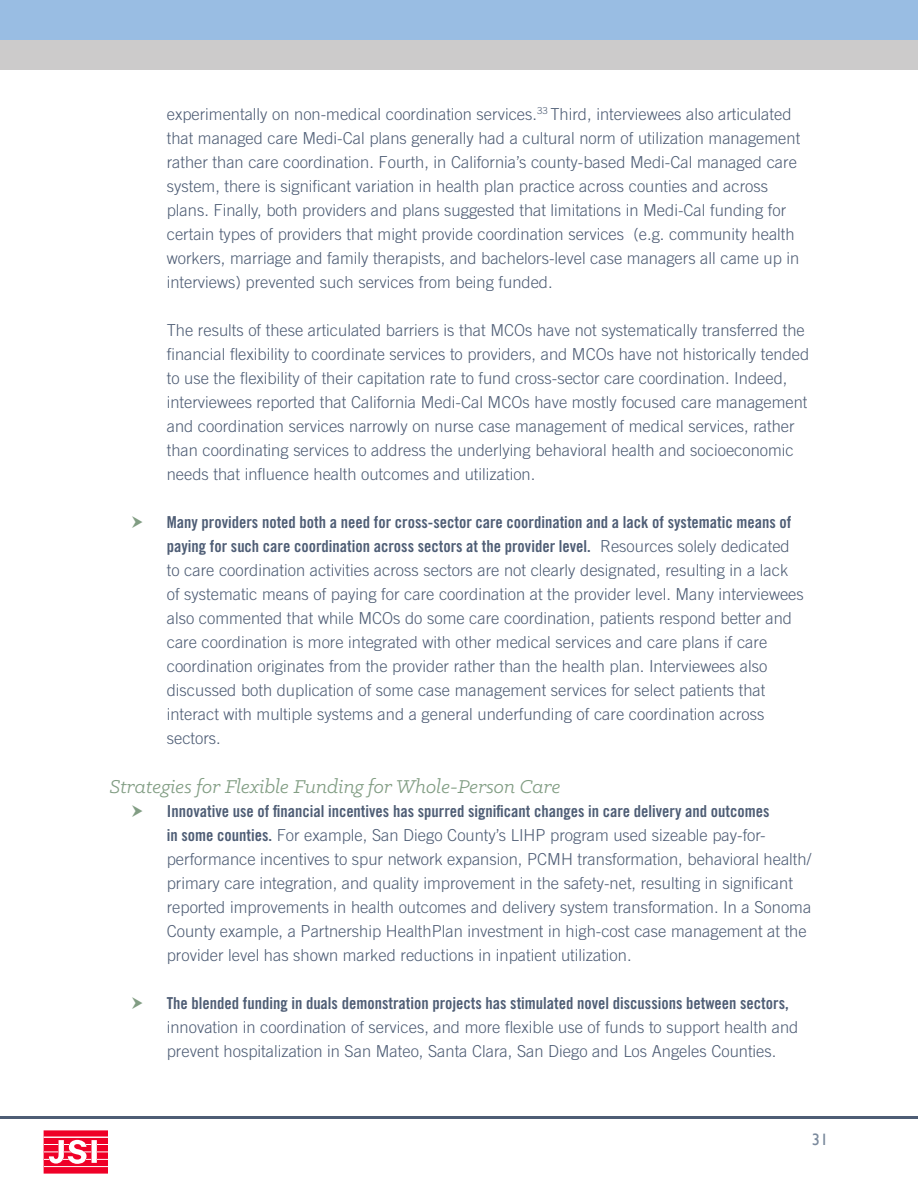
<style>
.page{position:relative;width:918px;height:1188px;background:#fff}
.page>*{position:absolute;margin:0;border:0;box-sizing:border-box;transform-origin:0 0}
.t1{font:italic 21px "Klinic Slab";color:#819d83}
.t2{font:300 16.5px/24px "Trade Gothic LT Std";color:#4e5d75}
.t3{font:16.5px "Gill Sans";color:#7b8a9d}
.s1{font-family:"Trade Gothic LT Std Bd Cn 20";font-weight:400}
</style>
<div class="page">
<hr style="left:0;top:1116px;width:918px;height:3px;background:#4e5d75">
<div style="left:0;top:0;width:918px;height:69px;background:#cccbcb"></div>
<div style="left:0;top:0;width:918px;height:40px;background:#99bde3"></div>
<svg style="left:44px;top:1130px;width:64px;height:44px"></svg>
<p class="t2" style="left:167px;top:102px;width:635px">experimentally on non-medical coordination services.<sup>33</sup> Third, interviewees also articulated that managed care Medi-Cal plans generally had a cultural norm of utilization management rather than care coordination. Fourth, in California’s county-based Medi-Cal managed care system, there is significant variation in health plan practice across counties and across plans. Finally, both providers and plans suggested that limitations in Medi-Cal funding for certain types of providers that might provide coordination services (e.g. community health workers, marriage and family therapists, and bachelors-level case managers all came up in interviews) prevented such services from being funded.</p>
<p class="t2" style="left:167px;top:318px;width:644px">The results of these articulated barriers is that MCOs have not systematically transferred the financial flexibility to coordinate services to providers, and MCOs have not historically tended to use the flexibility of their capitation rate to fund cross-sector care coordination. Indeed, interviewees reported that California Medi-Cal MCOs have mostly focused care management and coordination services narrowly on nurse case management of medical services, rather than coordinating services to address the underlying behavioral health and socioeconomic needs that influence health outcomes and utilization.</p>
<p class="t2" style="left:167px;top:510px;width:639px"><span class="s1">Many providers noted both a need for cross-sector care coordination and a lack of systematic means of paying for such care coordination across sectors at the provider level.</span> Resources solely dedicated to care coordination activities across sectors are not clearly designated, resulting in a lack of systematic means of paying for care coordination at the provider level. Many interviewees also commented that while MCOs do some care coordination, patients respond better and care coordination is more integrated with other medical services and care plans if care coordination originates from the provider rather than the health plan. Interviewees also discussed both duplication of some case management services for select patients that interact with multiple systems and a general underfunding of care coordination across sectors.</p>
<p class="t1" style="left:110px;top:773px;width:452px">Strategies for Flexible Funding for Whole-Person Care</p>
<p class="t2" style="left:167px;top:799px;width:646px"><span class="s1">Innovative use of financial incentives has spurred significant changes in care delivery and outcomes<br>in some counties.</span> For example, San Diego County’s LIHP program used sizeable pay-for&shy;performance incentives to spur network expansion, PCMH transformation, behavioral health/ primary care integration, and quality improvement in the safety-net, resulting in significant reported improvements in health outcomes and delivery system transformation. In a Sonoma County example, a Partnership HealthPlan investment in high-cost case management at the provider level has shown marked reductions in inpatient utilization.</p>
<p class="t2" style="left:167px;top:991px;width:633px"><span class="s1">The blended funding in duals demonstration projects has stimulated novel discussions between sectors, </span>innovation in coordination of services, and more flexible use of funds to support health and prevent hospitalization in San Mateo, Santa Clara, San Diego and Los Angeles Counties.</p>
<p class="t3" style="left:812px;top:1130px;width:18px">31</p>
</div>
